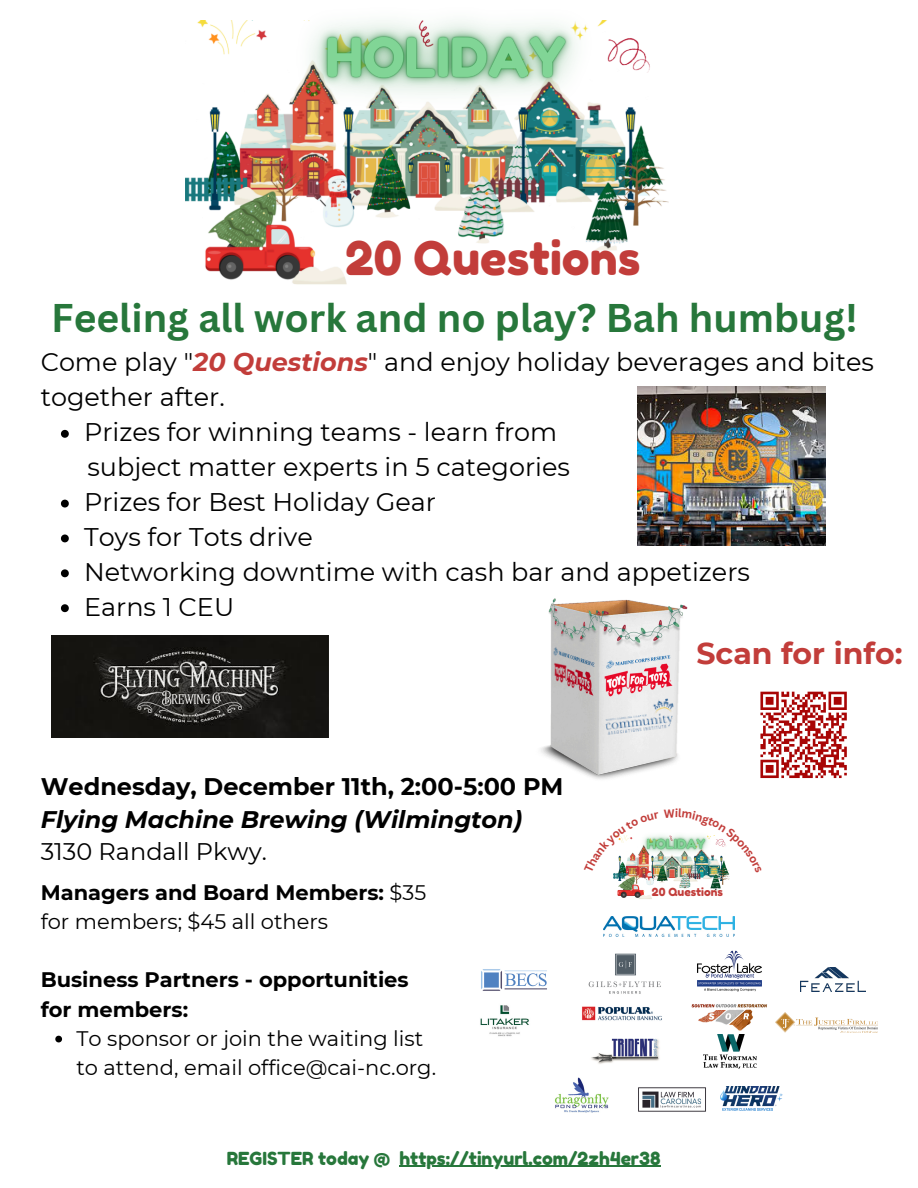
<style>
.page{position:relative;width:918px;height:1188px;background:#fff}
.page>*{position:absolute;margin:0;border:0;box-sizing:border-box;transform-origin:0 0}
.t1{font:46.35px "Fredoka One";color:#c23d3a}
.t2{font:700 39px "Canva Sans";color:#27773b}
.t3{font:700 30px "Montserrat";color:#c23d3a}
.t4{font:25.5px/34.8px "Montserrat";color:#000}
.t5{font:700 24px/32.7px "Montserrat";color:#000}
.t6{font:21px/29.2px "Montserrat";color:#000}
.t7{font:700 21px/29.2px "Montserrat";color:#000}
.t8{font:18px "Fredoka One";color:#27773b}
.t9{font:11.25px "Fredoka One";color:#c23d3a}
.s1{font-weight:700;font-style:italic;color:#c23d3a}
.s2{font-style:italic}
.s3{font-weight:400}
.s4{font-weight:700}
</style>
<div class="page">
<img style="left:185px;top:21px;width:484px;height:264px">
<img style="left:268px;top:20px;width:354px;height:127px">
<svg style="left:61px;top:430px;width:8px;height:8px"></svg>
<svg style="left:61px;top:500px;width:8px;height:8px"></svg>
<svg style="left:61px;top:535px;width:8px;height:7px"></svg>
<svg style="left:61px;top:569px;width:8px;height:8px"></svg>
<svg style="left:61px;top:604px;width:8px;height:8px"></svg>
<img style="left:541px;top:598px;width:147px;height:181px">
<img style="left:604px;top:698px;width:72px;height:37px">
<img style="left:51px;top:635px;width:278px;height:103px">
<img style="left:638px;top:386px;width:188px;height:159px">
<svg style="left:760px;top:691px;width:87px;height:88px"></svg>
<svg style="left:55px;top:1036px;width:7px;height:6px"></svg>
<hr style="left:399px;top:1166px;width:262px;height:1px;background:#27773b">
<img style="left:613px;top:873px;width:117px;height:26px">
<img style="left:697px;top:950px;width:65px;height:42px">
<img style="left:480px;top:1005px;width:49px;height:32px">
<img style="left:604px;top:917px;width:131px;height:20px">
<img style="left:800px;top:968px;width:66px;height:23px">
<img style="left:721px;top:1086px;width:61px;height:25px">
<img style="left:691px;top:1004px;width:76px;height:27px">
<img style="left:582px;top:1006px;width:80px;height:15px">
<img style="left:776px;top:1012px;width:101px;height:21px">
<img style="left:588px;top:953px;width:73px;height:41px">
<img style="left:481px;top:969px;width:66px;height:22px">
<img style="left:591px;top:1038px;width:69px;height:26px">
<img style="left:555px;top:1078px;width:54px;height:35px">
<img style="left:638px;top:1087px;width:68px;height:25px">
<img style="left:703px;top:1035px;width:53px;height:34px">
<img style="left:615px;top:835px;width:114px;height:38px">
<p class="t1" style="left:345px;top:229px;width:297px">20 Questions</p>
<p class="t2" style="left:51px;top:290px;width:808px">Feeling all work and no play? Bah humbug!</p>
<h2 class="t4" style="left:41px;top:345px;width:835px">Come play "<span class="s1">20 Questions</span>" and enjoy holiday beverages and bites together after.</h2>
<h3 class="t4" style="left:84px;top:415px;width:475px">Prizes for winning teams - learn from</h3>
<h5 class="t4" style="left:87px;top:449px;width:484px">subject matter experts in 5 categories</h5>
<p class="t4" style="left:84px;top:484px;width:354px">Prizes for Best Holiday Gear</p>
<p class="t4" style="left:84px;top:519px;width:230px">Toys for Tots drive</p>
<p class="t4" style="left:84px;top:554px;width:668px">Networking downtime with cash bar and appetizers</p>
<p class="t4" style="left:84px;top:589px;width:152px">Earns 1 CEU</p>
<p class="t5" style="left:41px;top:770px;width:524px">Wednesday, December 11th, 2:00-5:00 PM<br><span class="s2">Flying Machine Brewing (Wilmington)<br></span><span class="s3">3130 Randall Pkwy.</span></p>
<h4 class="t6" style="left:41px;top:877px;width:387px"><span class="s4">Managers and Board Members:</span> $35 for members; $45 all others</h4>
<p class="t7" style="left:41px;top:965px;width:370px">Business Partners - opportunities for members:</p>
<h5 class="t6" style="left:76px;top:1024px;width:361px">To sponsor or join the waiting list to attend, email office@cai-nc.org.</h5>
<p class="t3" style="left:696px;top:635px;width:208px">Scan for info:</p>
<p class="t9" style="left:652px;top:885px;width:73px">20 Questions</p>
<p class="t8" style="left:227px;top:1147px;width:165px">REGISTER today @</p>
<p class="t8" style="left:399px;top:1147px;width:263px">https://tinyurl.com/2zh4er38</p>
</div>
